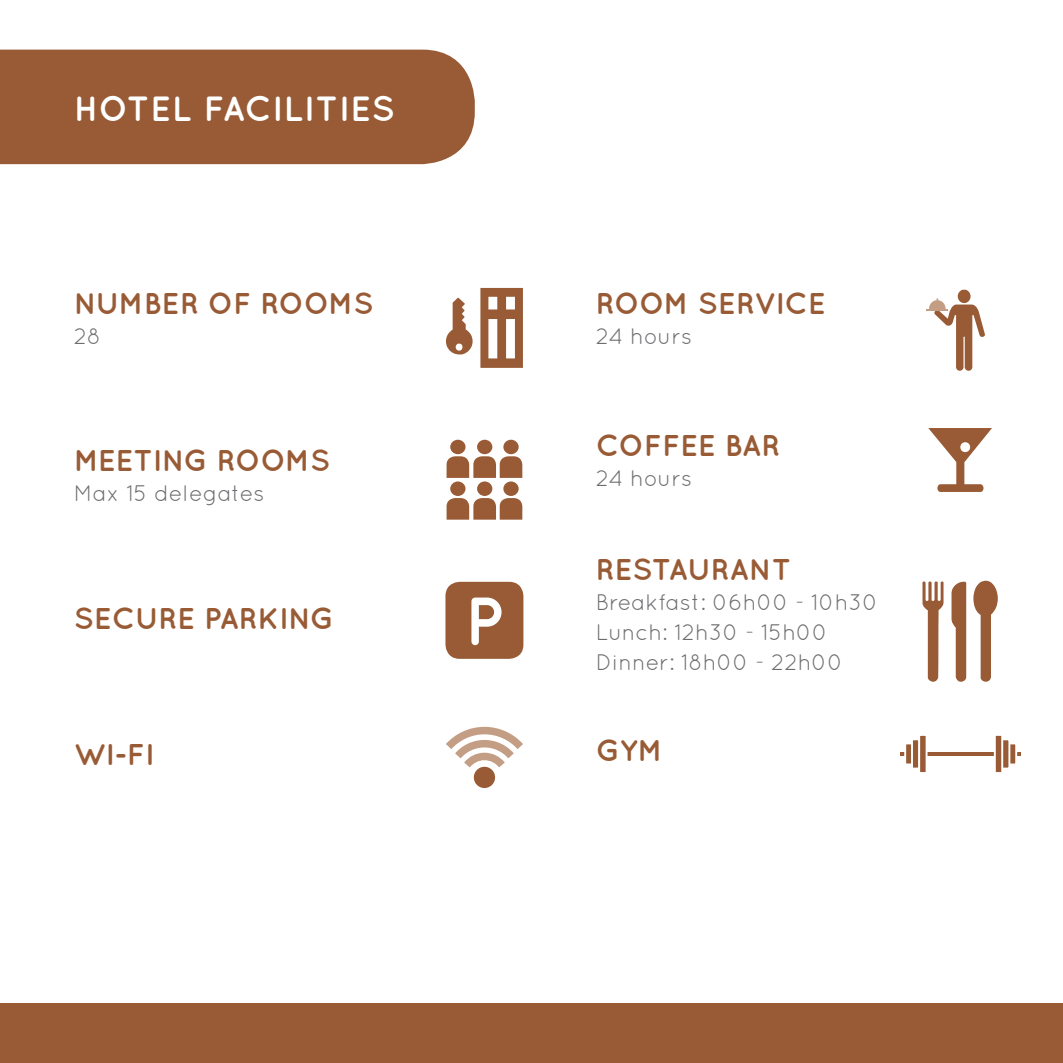
<style>
.page{position:relative;width:1063px;height:1063px;background:#fff}
.page>*{position:absolute;margin:0;border:0;box-sizing:border-box;transform-origin:0 0}
.t1{font:700 35px "Quicksand";letter-spacing:.02em;color:#fff}
.t2{font:700 30px "Quicksand";color:#985b35}
.t3{font:22.5px/30px "Quicksand";color:#6c6d70}
</style>
<div class="page">
<div style="left:0;top:1004px;width:1063px;height:59px;background:#985b35"></div>
<div style="left:0;top:50px;width:475px;height:114px;background:#985b35"></div>
<svg style="left:446px;top:298px;width:27px;height:56px"></svg>
<svg style="left:480px;top:288px;width:43px;height:80px"></svg>
<div style="left:450px;top:440px;width:16px;height:14px;background:#985b35;border-radius:50%"></div>
<div style="left:450px;top:481px;width:16px;height:15px;background:#985b35;border-radius:50%"></div>
<div style="left:477px;top:440px;width:15px;height:14px;background:#985b35;border-radius:50%"></div>
<div style="left:477px;top:481px;width:15px;height:15px;background:#985b35;border-radius:50%"></div>
<div style="left:503px;top:440px;width:16px;height:14px;background:#985b35;border-radius:50%"></div>
<div style="left:503px;top:481px;width:16px;height:15px;background:#985b35;border-radius:50%"></div>
<svg style="left:447px;top:456px;width:75px;height:22px;background:#a97757"></svg>
<svg style="left:447px;top:498px;width:75px;height:22px;background:#a97757"></svg>
<svg style="left:922px;top:581px;width:76px;height:101px"></svg>
<div style="left:474px;top:767px;width:21px;height:21px;background:#985b35;border-radius:50%"></div>
<svg style="left:446px;top:726px;width:77px;height:50px"></svg>
<div style="left:445px;top:582px;width:78px;height:77px;background:#985b35;border-radius:14px"></div>
<svg style="left:471px;top:598px;width:31px;height:47px"></svg>
<svg style="left:928px;top:428px;width:64px;height:64px"></svg>
<hr style="left:900px;top:752px;width:120px;height:4px;background:#985b35">
<svg style="left:993px;top:735px;width:25px;height:38px"></svg>
<svg style="left:904px;top:735px;width:24px;height:38px"></svg>
<hr style="left:927px;top:309px;width:21px;height:2px;background:#c49e84">
<svg style="left:929px;top:290px;width:56px;height:81px"></svg>
<h1 class="t1" style="left:74px;top:87px;width:322px">HOTEL FACILITIES</h1>
<h2 class="t2" style="left:74px;top:285px;width:301px">NUMBER OF ROOMS</h2>
<p class="t3" style="left:74px;top:321px;width:29px">28</p>
<h2 class="t2" style="left:74px;top:443px;width:258px">MEETING ROOMS</h2>
<p class="t3" style="left:74px;top:478px;width:192px">Max 15 delegates</p>
<h2 class="t2" style="left:74px;top:600px;width:262px">SECURE PARKING</h2>
<h2 class="t2" style="left:74px;top:737px;width:82px">WI-FI</h2>
<h2 class="t2" style="left:596px;top:285px;width:231px">ROOM SERVICE</h2>
<p class="t3" style="left:596px;top:321px;width:98px">24 hours</p>
<h2 class="t2" style="left:596px;top:428px;width:186px">COFFEE BAR</h2>
<p class="t3" style="left:596px;top:463px;width:98px">24 hours</p>
<h2 class="t2" style="left:596px;top:552px;width:197px">RESTAURANT</h2>
<p class="t3" style="left:596px;top:587px;width:284px">Breakfast: 06h00 - 10h30<br>Lunch: 12h30 - 15h00<br>Dinner: 18h00 - 22h00</p>
<h2 class="t2" style="left:596px;top:733px;width:68px">GYM</h2>
</div>
